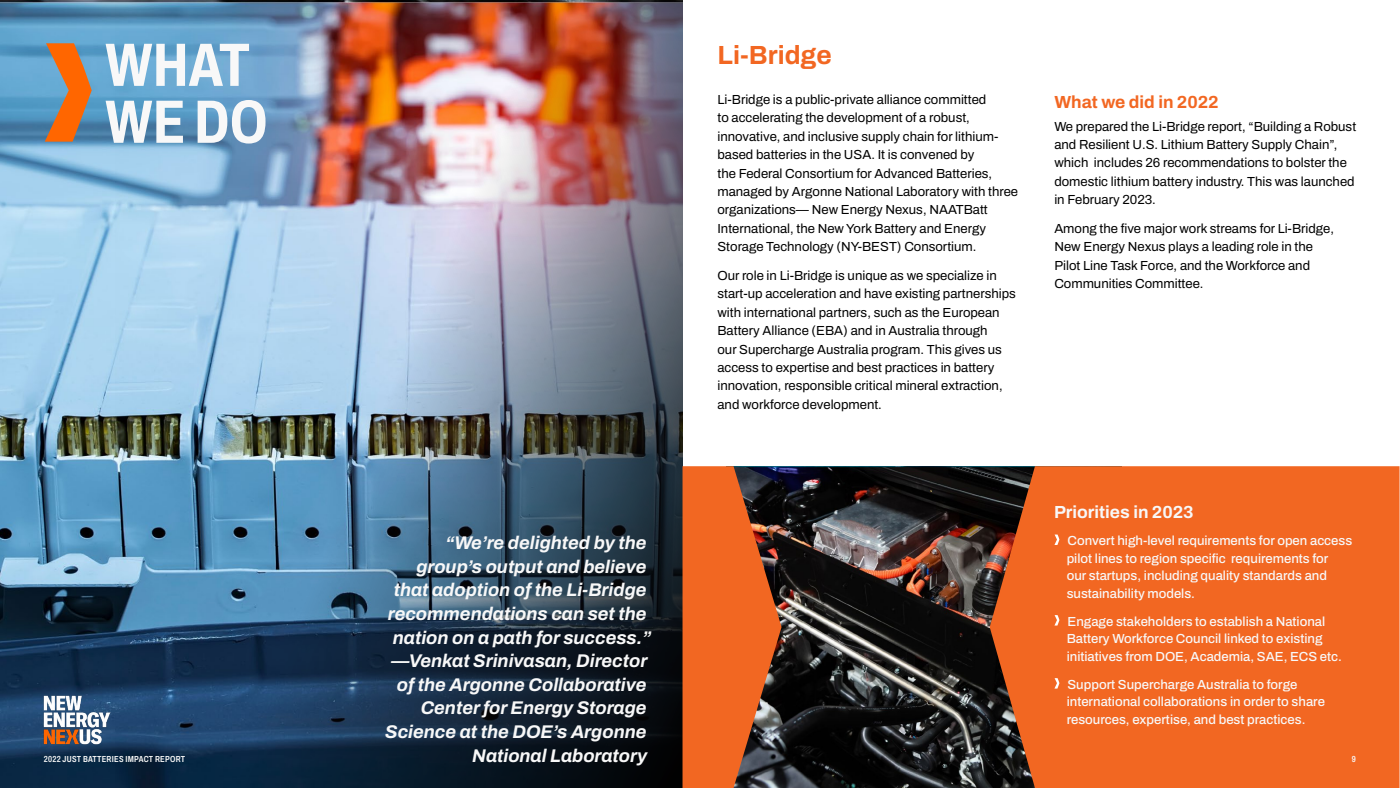
<style>
.page{position:relative;width:1400px;height:788px;background:#fff}
.page>*{position:absolute;margin:0;border:0;box-sizing:border-box;transform-origin:0 0}
.t1{font:700 61.25px/56.9px "Archivo Condensed";color:#f8f8f8}
.t2{font:700 26.25px "Archivo";color:#f26722}
.t3{font:italic 700 18.38px/23.6px "Archivo";color:#f8f8f8;text-align:right}
.t4{font:700 17.5px "Archivo";color:#f8f8f8}
.t5{font:700 17.5px "Archivo";color:#f26722}
.t6{font:13.12px/18.4px "Archivo";color:#000}
.t7{font:500 13.12px/17.5px "Archivo";color:#f8f8f8}
.t8{font:600 8.75px "Archivo Condensed";letter-spacing:.03em;color:#f8f8f8}
</style>
<div class="page">
<img style="left:0;top:0;width:683px;height:787px">
<img style="left:116px;top:0;width:566px;height:787px">
<svg style="left:45px;top:43px;width:47px;height:99px;background:#b27e5a"></svg>
<img style="left:44px;top:695px;width:67px;height:49px">
<img style="left:782px;top:466px;width:208px;height:322px">
<svg style="left:683px;top:466px;width:99px;height:322px;background:#c35a27"></svg>
<div style="left:990px;top:466px;width:410px;height:322px;background:#f26722"></div>
<svg style="left:1054px;top:534px;width:5px;height:11px"></svg>
<svg style="left:1054px;top:615px;width:5px;height:10px"></svg>
<svg style="left:1054px;top:678px;width:5px;height:10px"></svg>
<h1 class="t1" style="left:105px;top:36px;width:164px">WHAT<br>WE DO</h1>
<h2 class="t2" style="left:718px;top:35px;width:116px">Li-Bridge</h2>
<p class="t6" style="left:717px;top:90px;width:302px">Li-Bridge is a public-private alliance committed<br>to accelerating the development of a robust, innovative, and inclusive supply chain for lithium&shy;based batteries in the USA. It is convened by<br>the Federal Consortium for Advanced Batteries, managed by Argonne National Laboratory with three organizations— New Energy Nexus, NAATBatt International, the New York Battery and Energy Storage Technology (NY-BEST) Consortium.</p>
<p class="t6" style="left:717px;top:266px;width:300px">Our role in Li-Bridge is unique as we specialize in start-up acceleration and have existing partnerships with international partners, such as the European Battery Alliance (EBA) and in Australia through<br>our Supercharge Australia program. This gives us access to expertise and best practices in battery innovation, responsible critical mineral extraction, and workforce development.</p>
<h3 class="t5" style="left:1054px;top:89px;width:166px">What we did in 2022</h3>
<p class="t6" style="left:1054px;top:117px;width:303px">We prepared the Li-Bridge report, “Building a Robust and Resilient U.S. Lithium Battery Supply Chain”, which includes 26 recommendations to bolster the domestic lithium battery industry. This was launched in February 2023.</p>
<p class="t6" style="left:1054px;top:219px;width:281px">Among the five major work streams for Li-Bridge, New Energy Nexus plays a leading role in the Pilot Line Task Force, and the Workforce and Communities Committee.</p>
<h3 class="t4" style="left:1054px;top:498px;width:141px">Priorities in 2023</h3>
<p class="t7" style="left:1067px;top:531px;width:287px">Convert high-level requirements for open access pilot lines to region specific requirements for<br>our startups, including quality standards and sustainability models.</p>
<p class="t7" style="left:1067px;top:612px;width:277px">Engage stakeholders to establish a National<br>Battery Workforce Council linked to existing initiatives from DOE, Academia, SAE, ECS etc.</p>
<p class="t7" style="left:1067px;top:675px;width:260px">Support Supercharge Australia to forge international collaborations in order to share resources, expertise, and best practices.</p>
<p class="t3" style="left:385px;top:531px;width:268px">“We’re delighted by the group’s output and believe that adoption of the Li-Bridge recommendations can set the nation on a path for success.” —Venkat Srinivasan, Director of the Argonne Collaborative<br>Center for Energy Storage<br>Science at the DOE’s Argonne<br>National Laboratory</p>
<p class="t8" style="left:44px;top:752px;width:143px">2022 JUST BATTERIES IMPACT REPORT</p>
<p class="t8" style="left:1352px;top:752px;width:6px">9</p>
</div>
